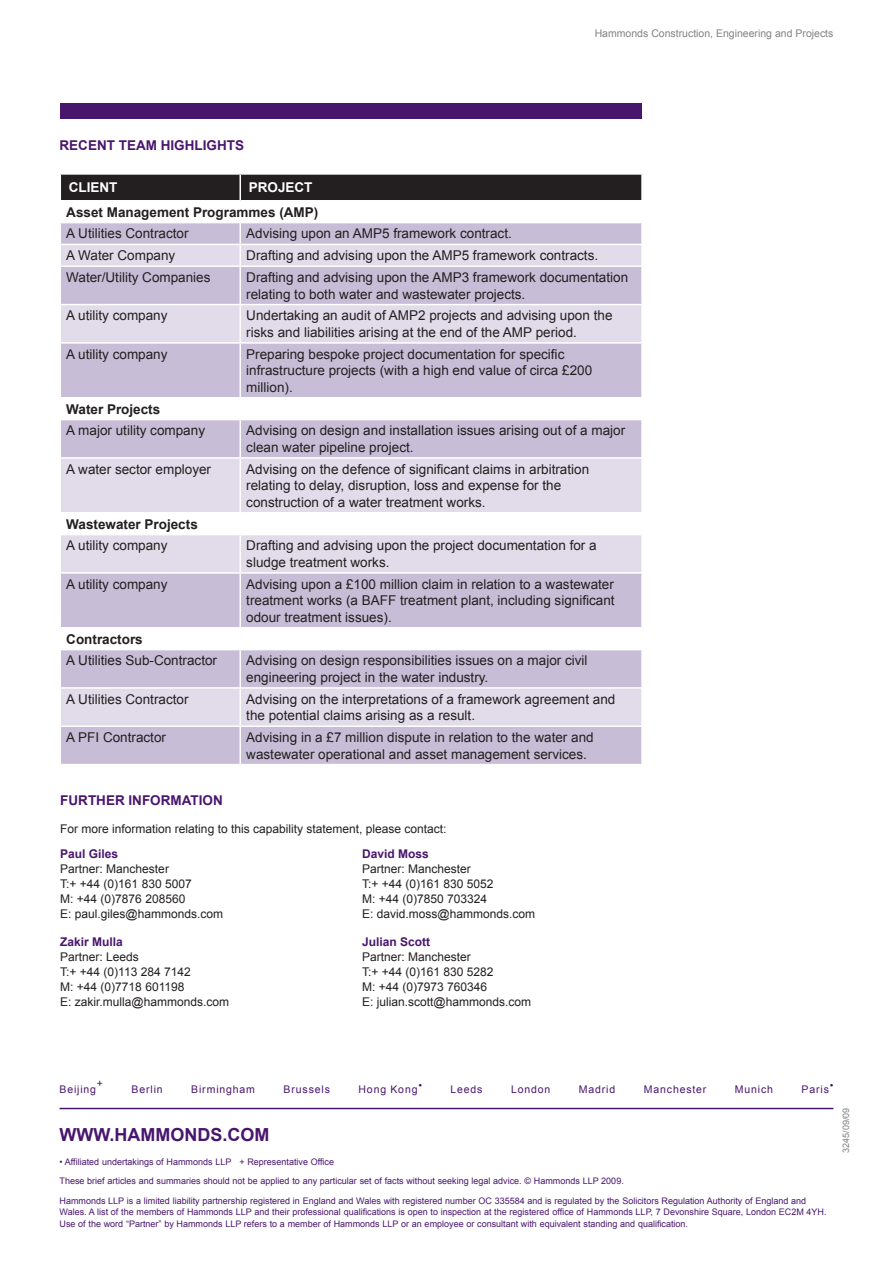
<style>
.page{position:relative;width:893px;height:1263px;background:#fff}
.page>*{position:absolute;margin:0;border:0;box-sizing:border-box;transform-origin:0 0}
.t1{font:700 18px "Arial";color:#49166d}
.Body{font:13.5px/16.5px "Arial";color:#231f20}
.Body-2{font:700 13.5px "Arial";color:#231f20}
.Subheading{font:700 13.5px "Arial";color:#49166d}
.Body-3{font:700 13.5px "Arial";color:#fff}
.details{font:12px "Arial";color:#231f20}
.Name{font:700 12px "Arial";color:#49166d}
.t2{font:10.5px "Arial";letter-spacing:.08em;color:#49166d}
.Small_department_hea{font:10.5px "Arial";color:#808285}
.t3{font:9px/11.2px "Arial";color:#49166d}
.t4{font:9px "Arial";color:#808285}
</style>
<div class="page">
<div style="left:60px;top:103px;width:581px;height:16px;background:#49166d"></div>
<hr style="left:60px;top:1108px;width:773px;height:1px;background:#49166d">
<div style="left:61px;top:727px;width:580px;height:37px;background:#c7bdd6"></div>
<svg style="left:61px;top:267px;width:580px;height:458px;background:#d9d1e2"></svg>
<svg style="left:60px;top:174px;width:582px;height:91px"></svg>
<hr style="left:240px;top:244px;width:403px;height:1px;background:#fff">
<hr style="left:239px;top:245px;width:2px;height:20px;background:#fff">
<hr style="left:641px;top:245px;width:2px;height:20px;background:#fff">
<hr style="left:239px;top:267px;width:2px;height:37px;background:#fff">
<hr style="left:60px;top:304px;width:180px;height:1px;background:#fff">
<hr style="left:240px;top:304px;width:403px;height:1px;background:#fff">
<hr style="left:239px;top:305px;width:2px;height:37px;background:#fff">
<hr style="left:60px;top:342px;width:180px;height:2px;background:#fff">
<hr style="left:240px;top:342px;width:403px;height:2px;background:#fff">
<hr style="left:239px;top:344px;width:2px;height:53px;background:#fff">
<hr style="left:60px;top:397px;width:180px;height:1px;background:#fff">
<hr style="left:240px;top:397px;width:403px;height:1px;background:#fff">
<hr style="left:60px;top:419px;width:180px;height:1px;background:#fff">
<hr style="left:240px;top:419px;width:403px;height:1px;background:#fff">
<hr style="left:239px;top:420px;width:2px;height:37px;background:#fff">
<hr style="left:60px;top:457px;width:180px;height:2px;background:#fff">
<hr style="left:240px;top:457px;width:403px;height:2px;background:#fff">
<hr style="left:239px;top:459px;width:2px;height:53px;background:#fff">
<hr style="left:60px;top:512px;width:180px;height:1px;background:#fff">
<hr style="left:240px;top:512px;width:403px;height:1px;background:#fff">
<hr style="left:60px;top:534px;width:180px;height:1px;background:#fff">
<hr style="left:240px;top:534px;width:403px;height:1px;background:#fff">
<hr style="left:239px;top:535px;width:2px;height:37px;background:#fff">
<hr style="left:60px;top:572px;width:180px;height:2px;background:#fff">
<hr style="left:240px;top:572px;width:403px;height:2px;background:#fff">
<hr style="left:239px;top:574px;width:2px;height:53px;background:#fff">
<hr style="left:60px;top:627px;width:180px;height:1px;background:#fff">
<hr style="left:240px;top:627px;width:403px;height:1px;background:#fff">
<hr style="left:60px;top:649px;width:180px;height:1px;background:#fff">
<hr style="left:240px;top:649px;width:403px;height:1px;background:#fff">
<hr style="left:239px;top:650px;width:2px;height:37px;background:#fff">
<hr style="left:60px;top:687px;width:180px;height:2px;background:#fff">
<hr style="left:240px;top:687px;width:403px;height:2px;background:#fff">
<hr style="left:239px;top:689px;width:2px;height:36px;background:#fff">
<hr style="left:239px;top:727px;width:2px;height:37px;background:#fff">
<p class="Small_department_hea" style="left:595px;top:28px;width:240px">Hammonds Construction, Engineering and Projects</p>
<p class="Subheading" style="left:60px;top:138px;width:186px">RECENT TEAM HIGHLIGHTS</p>
<p class="Body-3" style="left:69px;top:180px;width:50px">CLIENT</p>
<p class="Body-3" style="left:249px;top:180px;width:65px">PROJECT</p>
<p class="Body-2" style="left:66px;top:204px;width:254px">Asset Management Programmes (AMP)</p>
<p class="Body" style="left:66px;top:225px;width:124px">A Utilities Contractor</p>
<p class="Body" style="left:246px;top:225px;width:267px">Advising upon an AMP5 framework contract.</p>
<p class="Body" style="left:66px;top:247px;width:111px">A Water Company</p>
<p class="Body" style="left:246px;top:247px;width:353px">Drafting and advising upon the AMP5 framework contracts.</p>
<p class="Body" style="left:66px;top:269px;width:146px">Water/Utility Companies</p>
<p class="Body" style="left:246px;top:269px;width:383px">Drafting and advising upon the AMP3 framework documentation relating to both water and wastewater projects.</p>
<p class="Body" style="left:66px;top:307px;width:103px">A utility company</p>
<p class="Body" style="left:246px;top:307px;width:368px">Undertaking an audit of AMP2 projects and advising upon the risks and liabilities arising at the end of the AMP period.</p>
<p class="Body" style="left:66px;top:346px;width:103px">A utility company</p>
<p class="Body" style="left:246px;top:346px;width:347px">Preparing bespoke project documentation for specific infrastructure projects (with a high end value of circa £200 million).</p>
<p class="Body-2" style="left:66px;top:401px;width:96px">Water Projects</p>
<p class="Body" style="left:66px;top:422px;width:140px">A major utility company</p>
<p class="Body" style="left:246px;top:422px;width:380px">Advising on design and installation issues arising out of a major clean water pipeline project.</p>
<p class="Body" style="left:66px;top:461px;width:146px">A water sector employer</p>
<p class="Body" style="left:246px;top:461px;width:344px">Advising on the defence of significant claims in arbitration relating to delay, disruption, loss and expense for the construction of a water treatment works.</p>
<p class="Body-2" style="left:66px;top:516px;width:133px">Wastewater Projects</p>
<p class="Body" style="left:66px;top:537px;width:103px">A utility company</p>
<p class="Body" style="left:246px;top:537px;width:352px">Drafting and advising upon the project documentation for a sludge treatment works.</p>
<p class="Body" style="left:66px;top:576px;width:103px">A utility company</p>
<p class="Body" style="left:246px;top:576px;width:370px;text-align:justify">Advising upon a £100 million claim in relation to a wastewater treatment works (a BAFF treatment plant, including significant odour treatment issues).</p>
<p class="Body-2" style="left:66px;top:631px;width:78px">Contractors</p>
<p class="Body" style="left:66px;top:652px;width:152px">A Utilities Sub-Contractor</p>
<p class="Body" style="left:246px;top:652px;width:343px">Advising on design responsibilities issues on a major civil engineering project in the water industry.</p>
<p class="Body" style="left:66px;top:691px;width:124px">A Utilities Contractor</p>
<p class="Body" style="left:246px;top:691px;width:371px">Advising on the interpretations of a framework agreement and the potential claims arising as a result.</p>
<p class="Body" style="left:66px;top:729px;width:101px">A PFI Contractor</p>
<p class="Body" style="left:246px;top:729px;width:349px">Advising in a £7 million dispute in relation to the water and wastewater operational and asset management services.</p>
<p class="Subheading" style="left:60px;top:793px;width:164px">FURTHER INFORMATION</p>
<p class="details" style="left:60px;top:822px;width:388px">For more information relating to this capability statement, please contact:</p>
<p class="Name" style="left:60px;top:847px;width:60px">Paul Giles</p>
<p class="details" style="left:60px;top:862px;width:110px">Partner: Manchester</p>
<p class="details" style="left:60px;top:877px;width:133px">T:+ +44 (0)161 830 5007</p>
<p class="details" style="left:60px;top:892px;width:127px">M: +44 (0)7876 208560</p>
<p class="details" style="left:60px;top:907px;width:164px">E: paul.giles@hammonds.com</p>
<p class="Name" style="left:60px;top:935px;width:64px">Zakir Mulla</p>
<p class="details" style="left:60px;top:950px;width:80px">Partner: Leeds</p>
<p class="details" style="left:60px;top:965px;width:132px">T:+ +44 (0)113 284 7142</p>
<p class="details" style="left:60px;top:980px;width:126px">M: +44 (0)7718 601198</p>
<p class="details" style="left:60px;top:995px;width:170px">E: zakir.mulla@hammonds.com</p>
<p class="Name" style="left:362px;top:847px;width:68px">David Moss</p>
<p class="details" style="left:362px;top:862px;width:110px">Partner: Manchester</p>
<p class="details" style="left:362px;top:877px;width:133px">T:+ +44 (0)161 830 5052</p>
<p class="details" style="left:362px;top:892px;width:127px">M: +44 (0)7850 703324</p>
<p class="details" style="left:362px;top:907px;width:174px">E: david.moss@hammonds.com</p>
<p class="Name" style="left:362px;top:935px;width:70px">Julian Scott</p>
<p class="details" style="left:362px;top:950px;width:110px">Partner: Manchester</p>
<p class="details" style="left:362px;top:965px;width:133px">T:+ +44 (0)161 830 5282</p>
<p class="details" style="left:362px;top:980px;width:127px">M: +44 (0)7973 760346</p>
<p class="details" style="left:362px;top:995px;width:170px">E: julian.scott@hammonds.com</p>
<p class="t2" style="left:97px;top:1078px;width:8px">+</p>
<p class="t2" style="left:60px;top:1084px;width:38px">Beijing</p>
<p class="t2" style="left:132px;top:1084px;width:33px">Berlin</p>
<p class="t2" style="left:191px;top:1084px;width:65px">Birmingham</p>
<p class="t2" style="left:283px;top:1084px;width:48px">Brussels</p>
<p class="t2" style="left:358px;top:1084px;width:65px">Hong Kong•</p>
<p class="t2" style="left:451px;top:1084px;width:33px">Leeds</p>
<p class="t2" style="left:511px;top:1084px;width:41px">London</p>
<p class="t2" style="left:579px;top:1084px;width:38px">Madrid</p>
<p class="t2" style="left:644px;top:1084px;width:64px">Manchester</p>
<p class="t2" style="left:735px;top:1084px;width:40px">Munich</p>
<p class="t2" style="left:802px;top:1084px;width:33px">Paris•</p>
<p class="t1" style="left:60px;top:1124px;width:211px">WWW.HAMMONDS.COM</p>
<p class="t3" style="left:60px;top:1156px;width:276px">• Affiliated undertakings of Hammonds LLP + Representative Office</p>
<p class="t3" style="left:60px;top:1175px;width:566px">These brief articles and summaries should not be applied to any particular set of facts without seeking legal advice. © Hammonds LLP 2009.</p>
<p class="t3" style="left:60px;top:1195px;width:769px">Hammonds LLP is a limited liability partnership registered in England and Wales with registered number OC 335584 and is regulated by the Solicitors Regulation Authority of England and<br>Wales. A list of the members of Hammonds LLP and their professional qualifications is open to inspection at the registered office of Hammonds LLP, 7 Devonshire Square, London EC2M 4YH.<br>Use of the word “Partner” by Hammonds LLP refers to a member of Hammonds LLP or an employee or consultant with equivalent standing and qualification.</p>
<p class="t4" style="left:841px;top:1153px;width:47px;rotate:-90deg">3245/09/09</p>
</div>
